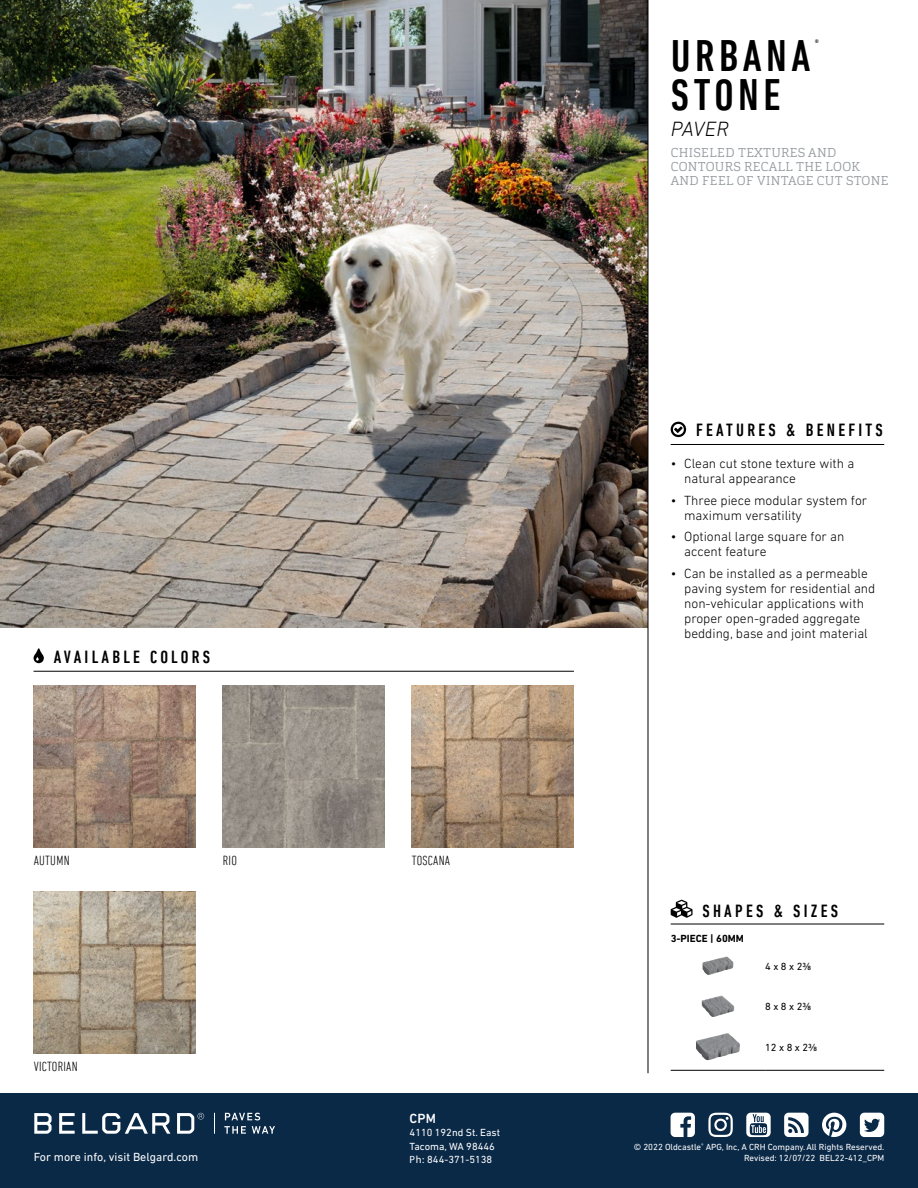
<style>
.page{position:relative;width:918px;height:1188px;background:#fff}
.page>*{position:absolute;margin:0;border:0;box-sizing:border-box;transform-origin:0 0}
.t1{font:500 condensed 45px "DIN Next LT Pro";letter-spacing:.1em;color:#000}
.t2{font:italic 300 21px "DIN Next LT Pro";letter-spacing:-.005em;color:#000}
.t3{font:500 condensed 18px "DIN Next LT Pro";letter-spacing:.18em;color:#000}
.t4{font:300 13.5px/15px "DIN Next LT Pro";color:#000}
.t5{font:300 condensed 13.5px "DIN Next LT Pro";letter-spacing:.02em;color:#000}
.t6{font:500 13.5px "DIN Next LT Pro";color:#fff}
.t7{font:300 12.75px/14.2px "Cargan";letter-spacing:.025em;color:#959b9f}
.t8{font:12px "DIN Next LT Pro";color:#fff}
.t9{font:10.5px/13.5px "DIN Next LT Pro";color:#fff}
.t10{font:10.5px "DIN Next LT Pro";color:#000}
.t11{font:700 10.5px "DIN Next LT Pro";color:#000}
.t12{font:500 condensed 9.6px "DIN Next LT Pro";color:#000}
.t13{font:9px "DIN Next LT Pro";color:#fff}
.s1{font-family:"Myriad Pro"}
</style>
<div class="page">
<div style="left:0;top:1094px;width:918px;height:94px;background:#0a2947"></div>
<hr style="left:671px;top:444px;width:213px;height:1px;background:#000">
<svg style="left:671px;top:422px;width:15px;height:15px"></svg>
<img style="left:0;top:0;width:648px;height:628px">
<img style="left:34px;top:686px;width:162px;height:162px">
<img style="left:34px;top:892px;width:162px;height:162px">
<img style="left:223px;top:686px;width:162px;height:162px">
<img style="left:412px;top:686px;width:162px;height:162px">
<hr style="left:34px;top:671px;width:540px;height:1px;background:#000">
<svg style="left:34px;top:648px;width:10px;height:15px"></svg>
<hr style="left:671px;top:924px;width:213px;height:1px;background:#000">
<svg style="left:671px;top:900px;width:22px;height:18px"></svg>
<hr style="left:671px;top:1070px;width:94px;height:1px;background:#000">
<hr style="left:765px;top:1070px;width:119px;height:1px;background:#000">
<img style="left:702px;top:956px;width:32px;height:19px">
<img style="left:701px;top:995px;width:33px;height:22px">
<img style="left:696px;top:1033px;width:44px;height:28px">
<hr style="left:648px;top:0;width:1px;height:1073px;background:#000">
<svg style="left:225px;top:1113px;width:35px;height:7px"></svg>
<svg style="left:224px;top:1126px;width:22px;height:8px"></svg>
<svg style="left:34px;top:1113px;width:18px;height:21px"></svg>
<svg style="left:59px;top:1113px;width:16px;height:21px"></svg>
<svg style="left:82px;top:1113px;width:88px;height:21px"></svg>
<svg style="left:177px;top:1113px;width:27px;height:21px"></svg>
<svg style="left:214px;top:1113px;width:1px;height:21px"></svg>
<svg style="left:252px;top:1126px;width:23px;height:8px"></svg>
<svg style="left:822px;top:1113px;width:24px;height:24px"></svg>
<svg style="left:708px;top:1113px;width:25px;height:24px"></svg>
<svg style="left:671px;top:1113px;width:24px;height:24px"></svg>
<svg style="left:860px;top:1113px;width:24px;height:24px"></svg>
<svg style="left:746px;top:1113px;width:25px;height:24px"></svg>
<svg style="left:784px;top:1113px;width:25px;height:24px"></svg>
<h3 class="t3" style="left:54px;top:647px;width:158px">AVAILABLE COLORS</h3>
<p class="t5" style="left:34px;top:853px;width:37px">AUTUMN</p>
<p class="t5" style="left:223px;top:853px;width:16px">RIO</p>
<p class="t5" style="left:412px;top:853px;width:40px">TOSCANA</p>
<p class="t5" style="left:34px;top:1058px;width:45px">VICTORIAN</p>
<p class="t8" style="left:34px;top:1150px;width:166px">For more info, visit Belgard.com</p>
<p class="t6" style="left:410px;top:1110px;width:28px">CPM</p>
<p class="t9" style="left:410px;top:1126px;width:92px">4110 192nd St. East<br>Tacoma, WA 98446<br><span class="s1">Ph:</span> 844-371-5138</p>
<h1 class="t1" style="left:671px;top:31px;width:141px">URBANA</h1>
<p class="t12" style="left:815px;top:37px;width:6px">®</p>
<h1 class="t1" style="left:671px;top:70px;width:111px">STONE</h1>
<h2 class="t2" style="left:671px;top:116px;width:60px">PAVER</h2>
<p class="t7" style="left:671px;top:145px;width:219px">CHISELED TEXTURES AND<br>CONTOURS RECALL THE LOOK<br>AND FEEL OF VINTAGE CUT STONE</p>
<h3 class="t3" style="left:696px;top:420px;width:188px">FEATURES &amp; BENEFITS</h3>
<p class="t4" style="left:684px;top:456px;width:172px;text-indent:-14px">• Clean cut stone texture with a natural appearance</p>
<p class="t4" style="left:684px;top:492px;width:185px;text-indent:-14px">• Three piece modular system for maximum versatility</p>
<p class="t4" style="left:684px;top:529px;width:162px;text-indent:-14px">• Optional large square for an accent feature</p>
<p class="t4" style="left:684px;top:566px;width:193px;text-indent:-14px">• Can be installed as a permeable paving system for residential and non-vehicular applications with proper open-graded aggregate bedding, base and joint material</p>
<h3 class="t3" style="left:703px;top:900px;width:137px">SHAPES &amp; SIZES</h3>
<p class="t11" style="left:671px;top:932px;width:75px">3-PIECE | 60MM</p>
<p class="t10" style="left:765px;top:960px;width:48px">4 x 8 x 23/8</p>
<p class="t10" style="left:765px;top:1000px;width:48px">8 x 8 x 23/8</p>
<p class="t10" style="left:765px;top:1041px;width:53px">12 x 8 x 23/8</p>
<p class="t13" style="left:634px;top:1142px;width:252px">© 2022 Oldcastle<sup>®</sup> APG, Inc, A CRH Company.All Rights Reserved.</p>
<p class="t13" style="left:744px;top:1153px;width:142px">Revised: 12/07/22 BEL22-412_CPM</p>
</div>
